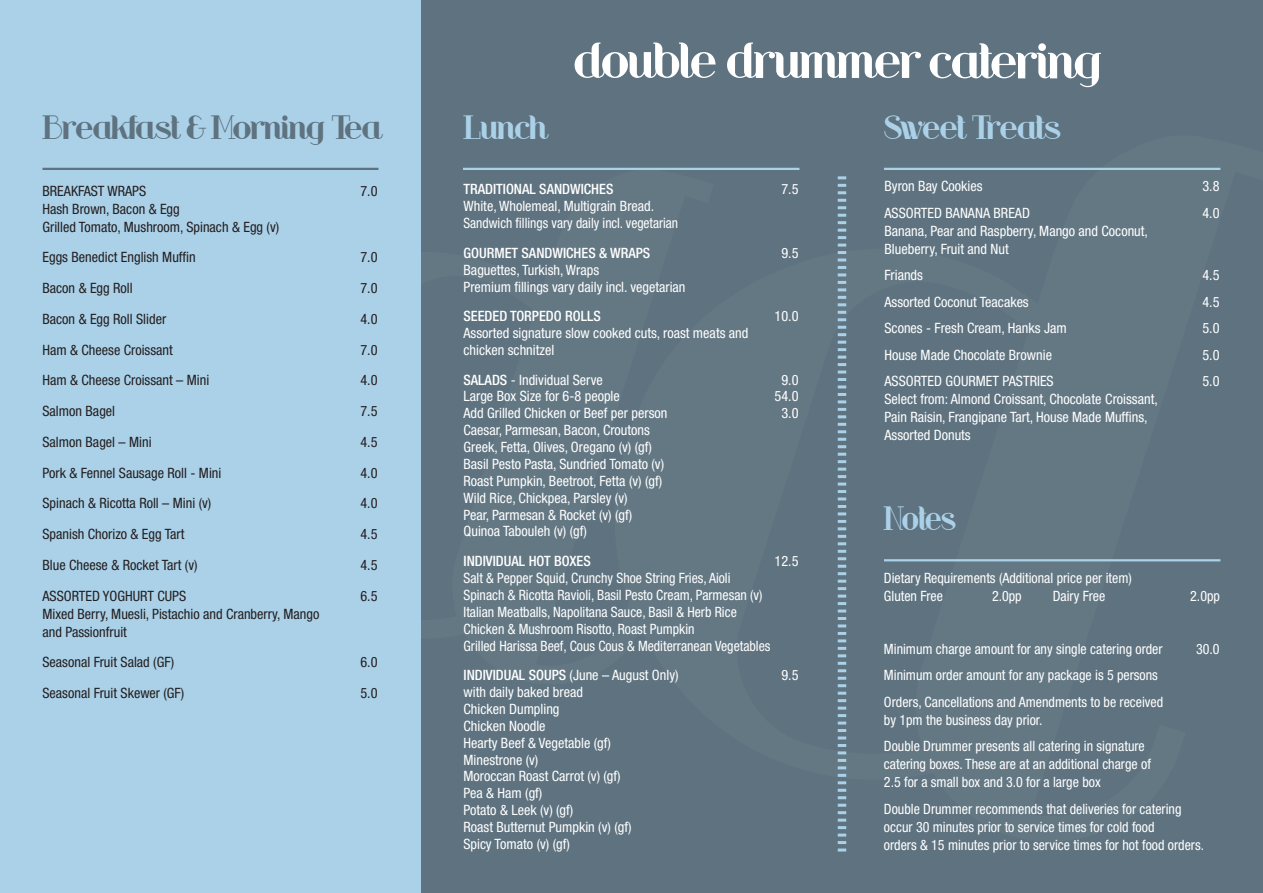
<style>
.page{position:relative;width:1263px;height:893px;background:#fff}
.page>*{position:absolute;margin:0;border:0;box-sizing:border-box;transform-origin:0 0}
.t1{font:31.5px "Riot Squad";letter-spacing:-.015em;color:#5e727f}
.t2{font:31.5px "Riot Squad";letter-spacing:-.02em;color:#abd1e8}
.t3{font:31.5px "Riot Squad";letter-spacing:-.02em;color:#abd1e8;scale:.92 1}
.t4{font:condensed 14.25px/16.8px "Helvetica Neue LT Std";color:#fff}
.t5{font:condensed 14.25px/18px "Helvetica Neue LT Std";color:#231f20}
.t6{font:500 condensed 14.25px "Helvetica Neue LT Std";color:#fff}
.s1{font-weight:500}
</style>
<div class="page">
<div style="left:421px;top:0;width:842px;height:893px;background:#5e727f"></div>
<div style="left:0;top:0;width:421px;height:893px;background:#abd1e8"></div>
<hr style="left:43px;top:168px;width:335px;height:2px;background:#5e727f">
<hr style="left:463px;top:168px;width:336px;height:2px;background:#abd1e8">
<hr style="left:884px;top:168px;width:336px;height:2px;background:#abd1e8">
<svg style="left:838px;top:176px;width:8px;height:675px"></svg>
<svg style="left:930px;top:43px;width:171px;height:44px"></svg>
<svg style="left:575px;top:43px;width:141px;height:35px"></svg>
<svg style="left:727px;top:43px;width:194px;height:35px"></svg>
<hr style="left:884px;top:559px;width:336px;height:2px;background:#abd1e8">
<p class="t1" style="left:43px;top:110px;width:341px">Breakfast &amp;Morning Tea</p>
<p class="t5" style="left:43px;top:181px;width:105px">BREAKFAST WRAPS</p>
<p class="t5" style="left:360px;top:181px;width:19px">7.0</p>
<p class="t5" style="left:43px;top:199px;width:238px">Hash Brown, Bacon &amp; Egg<br>Grilled Tomato, Mushroom, Spinach &amp; Egg (v)</p>
<p class="t5" style="left:43px;top:248px;width:155px">Eggs Benedict English Muffin</p>
<p class="t5" style="left:360px;top:248px;width:19px">7.0</p>
<p class="t5" style="left:43px;top:279px;width:92px">Bacon &amp; Egg Roll</p>
<p class="t5" style="left:360px;top:279px;width:19px">7.0</p>
<p class="t5" style="left:43px;top:310px;width:125px">Bacon &amp; Egg Roll Slider</p>
<p class="t5" style="left:360px;top:310px;width:19px">4.0</p>
<p class="t5" style="left:43px;top:340px;width:132px">Ham &amp; Cheese Croissant</p>
<p class="t5" style="left:360px;top:340px;width:19px">7.0</p>
<p class="t5" style="left:43px;top:371px;width:168px">Ham &amp; Cheese Croissant – Mini</p>
<p class="t5" style="left:360px;top:371px;width:19px">4.0</p>
<p class="t5" style="left:43px;top:402px;width:74px">Salmon Bagel</p>
<p class="t5" style="left:360px;top:402px;width:19px">7.5</p>
<p class="t5" style="left:43px;top:433px;width:111px">Salmon Bagel – Mini</p>
<p class="t5" style="left:360px;top:433px;width:19px">4.5</p>
<p class="t5" style="left:43px;top:463px;width:180px">Pork &amp; Fennel Sausage Roll - Mini</p>
<p class="t5" style="left:360px;top:463px;width:19px">4.0</p>
<p class="t5" style="left:43px;top:494px;width:170px">Spinach &amp; Ricotta Roll – Mini (v)</p>
<p class="t5" style="left:360px;top:494px;width:19px">4.0</p>
<p class="t5" style="left:43px;top:525px;width:143px">Spanish Chorizo &amp; Egg Tart</p>
<p class="t5" style="left:360px;top:525px;width:19px">4.5</p>
<p class="t5" style="left:43px;top:556px;width:157px">Blue Cheese &amp; Rocket Tart (v)</p>
<p class="t5" style="left:360px;top:556px;width:19px">4.5</p>
<p class="t5" style="left:43px;top:586px;width:145px">ASSORTED YOGHURT CUPS</p>
<p class="t5" style="left:360px;top:586px;width:19px">6.5</p>
<p class="t5" style="left:43px;top:604px;width:278px">Mixed Berry, Muesli, Pistachio and Cranberry, Mango and Passionfruit</p>
<p class="t5" style="left:43px;top:653px;width:133px">Seasonal Fruit Salad (GF)</p>
<p class="t5" style="left:360px;top:653px;width:19px">6.0</p>
<p class="t5" style="left:43px;top:684px;width:143px">Seasonal Fruit Skewer (GF)</p>
<p class="t5" style="left:360px;top:684px;width:19px">5.0</p>
<p class="t2" style="left:463px;top:110px;width:85px">Lunch</p>
<p class="t6" style="left:463px;top:181px;width:151px">TRADITIONAL SANDWICHES</p>
<p class="t4" style="left:781px;top:181px;width:19px">7.5</p>
<p class="t4" style="left:463px;top:198px;width:216px">White, Wholemeal, Multigrain Bread.<br>Sandwich fillings vary daily incl. vegetarian</p>
<p class="t6" style="left:463px;top:244px;width:188px">GOURMET SANDWICHES &amp; WRAPS</p>
<p class="t4" style="left:781px;top:244px;width:19px">9.5</p>
<p class="t4" style="left:463px;top:261px;width:223px">Baguettes, Turkish, Wraps<br>Premium fillings vary daily incl. vegetarian</p>
<p class="t6" style="left:463px;top:308px;width:139px">SEEDED TORPEDO ROLLS</p>
<p class="t4" style="left:774px;top:308px;width:25px">10.0</p>
<p class="t4" style="left:463px;top:325px;width:286px">Assorted signature slow cooked cuts, roast meats and chicken schnitzel</p>
<p class="t4" style="left:463px;top:371px;width:141px"><span class="s1">SALADS</span> - Individual Serve</p>
<p class="t4" style="left:781px;top:371px;width:19px">9.0</p>
<p class="t4" style="left:463px;top:388px;width:158px">Large Box Size for 6-8 people</p>
<p class="t4" style="left:774px;top:388px;width:25px">54.0</p>
<p class="t4" style="left:463px;top:405px;width:205px">Add Grilled Chicken or Beef per person</p>
<p class="t4" style="left:781px;top:405px;width:19px">3.0</p>
<p class="t4" style="left:463px;top:422px;width:202px">Caesar, Parmesan, Bacon, Croutons Greek, Fetta, Olives, Oregano (v) (gf)<br>Basil Pesto Pasta, Sundried Tomato (v)<br>Roast Pumpkin, Beetroot, Fetta (v) (gf)<br>Wild Rice, Chickpea, Parsley (v)<br>Pear, Parmesan &amp; Rocket (v) (gf)<br>Quinoa Tabouleh (v) (gf)</p>
<p class="t6" style="left:463px;top:553px;width:129px">INDIVIDUAL HOT BOXES</p>
<p class="t4" style="left:774px;top:553px;width:25px">12.5</p>
<p class="t4" style="left:463px;top:569px;width:308px">Salt &amp; Pepper Squid, Crunchy Shoe String Fries, Aioli Spinach &amp; Ricotta Ravioli, Basil Pesto Cream, Parmesan (v)<br>Italian Meatballs, Napolitana Sauce, Basil &amp; Herb Rice Chicken &amp; Mushroom Risotto, Roast Pumpkin<br>Grilled Harissa Beef, Cous Cous &amp; Mediterranean Vegetables</p>
<p class="t4" style="left:463px;top:667px;width:217px"><span class="s1">INDIVIDUAL SOUPS</span> (June – August Only)</p>
<p class="t4" style="left:781px;top:667px;width:19px">9.5</p>
<p class="t4" style="left:463px;top:683px;width:170px">with daily baked bread<br>Chicken Dumpling<br>Chicken Noodle<br>Hearty Beef &amp; Vegetable (gf)<br>Minestrone (v)<br>Moroccan Roast Carrot (v) (gf)<br>Pea &amp; Ham (gf)<br>Potato &amp; Leek (v) (gf)<br>Roast Butternut Pumpkin (v) (gf)<br>Spicy Tomato (v) (gf)</p>
<p class="t2" style="left:884px;top:110px;width:178px">Sweet Treats</p>
<p class="t4" style="left:884px;top:178px;width:100px">Byron Bay Cookies</p>
<p class="t4" style="left:1202px;top:178px;width:19px">3.8</p>
<p class="t4" style="left:884px;top:204px;width:147px">ASSORTED BANANA BREAD</p>
<p class="t4" style="left:1202px;top:204px;width:19px">4.0</p>
<p class="t4" style="left:884px;top:222px;width:265px;line-height:18px">Banana, Pear and Raspberry, Mango and Coconut,<br>Blueberry, Fruit and Nut</p>
<p class="t4" style="left:884px;top:267px;width:40px">Friands</p>
<p class="t4" style="left:1202px;top:267px;width:19px">4.5</p>
<p class="t4" style="left:884px;top:293px;width:146px">Assorted Coconut Teacakes</p>
<p class="t4" style="left:1202px;top:293px;width:19px">4.5</p>
<p class="t4" style="left:884px;top:320px;width:184px">Scones - Fresh Cream, Hanks Jam</p>
<p class="t4" style="left:1202px;top:320px;width:19px">5.0</p>
<p class="t4" style="left:884px;top:346px;width:169px">House Made Chocolate Brownie</p>
<p class="t4" style="left:1202px;top:346px;width:19px">5.0</p>
<p class="t4" style="left:884px;top:373px;width:171px">ASSORTED GOURMET PASTRIES</p>
<p class="t4" style="left:1202px;top:373px;width:19px">5.0</p>
<p class="t4" style="left:884px;top:390px;width:275px;line-height:18px">Select from: Almond Croissant, Chocolate Croissant,<br>Pain Raisin, Frangipane Tart, House Made Muffins,<br>Assorted Donuts</p>
<p class="t3" style="left:884px;top:501px;width:80px">Notes</p>
<p class="t4" style="left:884px;top:568px;width:249px;line-height:18px">Dietary Requirements (Additional price per item)<br>Gluten Free</p>
<p class="t4" style="left:992px;top:587px;width:31px">2.0pp</p>
<p class="t4" style="left:1053px;top:587px;width:54px">Dairy Free</p>
<p class="t4" style="left:1190px;top:587px;width:31px">2.0pp</p>
<p class="t4" style="left:884px;top:640px;width:280px">Minimum charge amount for any single catering order</p>
<p class="t4" style="left:1196px;top:640px;width:25px">30.0</p>
<p class="t4" style="left:884px;top:666px;width:275px">Minimum order amount for any package is 5 persons</p>
<p class="t4" style="left:884px;top:692px;width:281px;line-height:18px">Orders, Cancellations and Amendments to be received by 1pm the business day prior.</p>
<p class="t4" style="left:884px;top:737px;width:268px;line-height:18px">Double Drummer presents all catering in signature catering boxes. These are at an additional charge of<br>2.5 for a small box and 3.0 for a large box</p>
<p class="t4" style="left:884px;top:799px;width:322px;line-height:18px">Double Drummer recommends that deliveries for catering occur 30 minutes prior to service times for cold food<br>orders &amp; 15 minutes prior to service times for hot food orders.</p>
</div>
